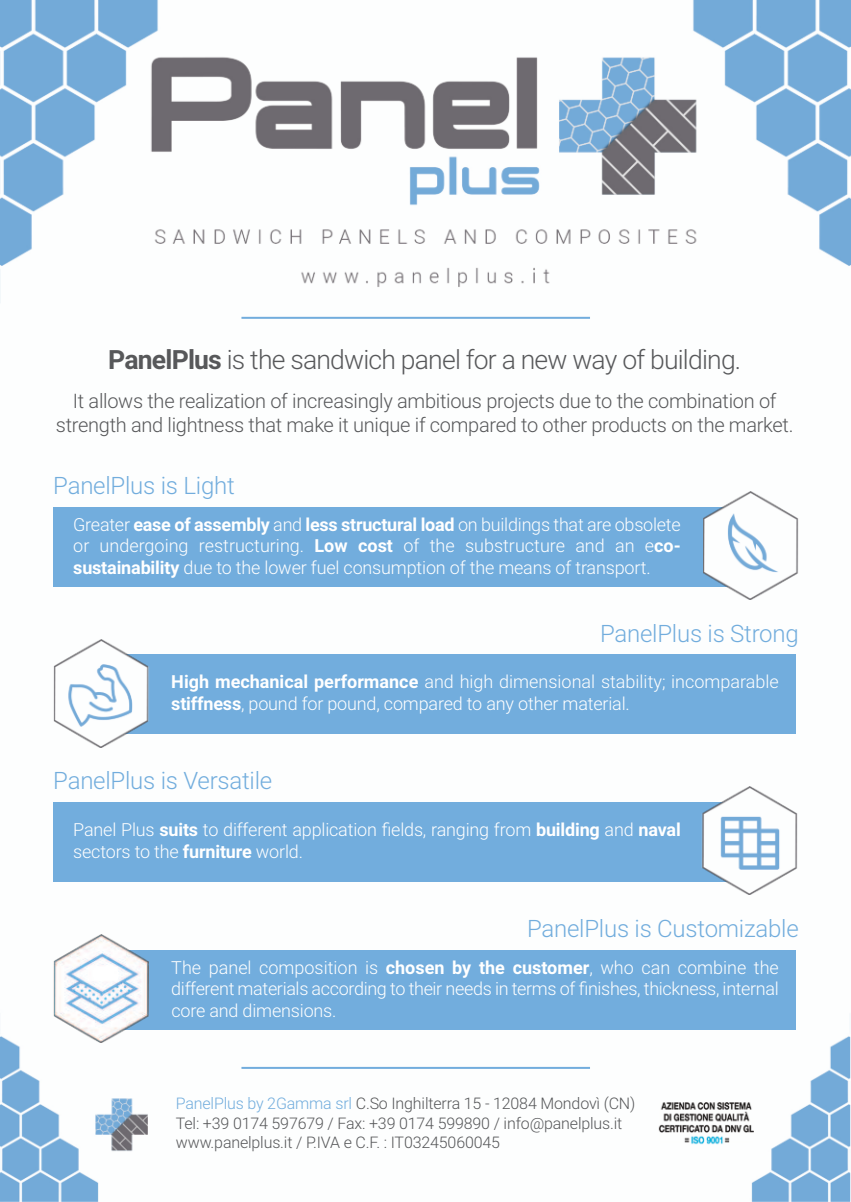
<style>
.page{position:relative;width:851px;height:1202px;background:#fff}
.page>*{position:absolute;margin:0;border:0;box-sizing:border-box;transform-origin:0 0}
.t1{font:300 26.6px "Roboto";letter-spacing:-.03em;color:#57585a}
.t2{font:300 24px "Roboto";letter-spacing:-.01em;color:#72addd}
.t3{font:300 20px/24px "Roboto";letter-spacing:-.015em;color:#57585a;text-align:center}
.t4{font:300 18px/21.6px "Roboto";letter-spacing:-.01em;color:#fff;text-align:justify}
.t5{font:300 16px/19.2px "Roboto";letter-spacing:-.01em;color:#57585a}
.s1{font-weight:700}
.s2{color:#72addd}
</style>
<div class="page">
<img style="left:0;top:0;width:850px;height:1202px">
<div style="left:53px;top:507px;width:707px;height:79px;background:#72addd"></div>
<img style="left:703px;top:492px;width:103px;height:108px">
<div style="left:92px;top:655px;width:704px;height:79px;background:#72addd"></div>
<img style="left:50px;top:639px;width:108px;height:108px">
<div style="left:53px;top:802px;width:707px;height:80px;background:#72addd"></div>
<img style="left:699px;top:787px;width:107px;height:108px">
<div style="left:92px;top:950px;width:704px;height:79px;background:#72addd"></div>
<img style="left:50px;top:934px;width:99px;height:108px">
<hr style="left:241px;top:317px;width:349px;height:2px;background:#72addd">
<hr style="left:241px;top:1067px;width:349px;height:2px;background:#72addd">
<h1 class="t1" style="left:108px;top:345px;width:634px"><span class="s1">PanelPlus</span> is the sandwich panel for a new way of building.</h1>
<p class="t3" style="left:56px;top:389px;width:738px">It allows the realization of increasingly ambitious projects due to the combination of strength and lightness that make it unique if compared to other products on the market.</p>
<h2 class="t2" style="left:53px;top:472px;width:183px">PanelPlus is Light</h2>
<p class="t4" style="left:73px;top:514px;width:609px">Greater <span class="s1">ease of assembly</span> and <span class="s1">less structural load</span> on buildings that are obsolete or undergoing restructuring. <span class="s1">Low cost</span> of the substructure and an e<span class="s1">co&shy;sustainability</span> due to the lower fuel consumption of the means of transport.</p>
<h2 class="t2" style="left:600px;top:619px;width:200px">PanelPlus is Strong</h2>
<p class="t4" style="left:171px;top:671px;width:609px"><span class="s1">High mechanical performance</span> and high dimensional stability; incomparable <span class="s1">stiffness</span>, pound for pound, compared to any other material.</p>
<h2 class="t2" style="left:53px;top:767px;width:220px">PanelPlus is Versatile</h2>
<p class="t4" style="left:73px;top:819px;width:609px">Panel Plus <span class="s1">suits</span> to different application fields, ranging from <span class="s1">building</span> and <span class="s1">naval </span>sectors to the <span class="s1">furniture</span> world.</p>
<h2 class="t2" style="left:527px;top:915px;width:273px">PanelPlus is Customizable</h2>
<p class="t4" style="left:171px;top:956px;width:609px">The panel composition is <span class="s1">chosen by the customer</span>, who can combine the different materials according to their needs in terms of finishes, thickness, internal core and dimensions.</p>
<p class="t5" style="left:176px;top:1094px;width:461px"><span class="s2">PanelPlus by 2Gamma srl</span> C.So Inghilterra 15 - 12084 Mondovì (CN)<br>Tel: +39 0174 597679 / Fax: +39 0174 599890 / info@panelplus.it www.panelplus.it / P.IVA e C.F. : IT03245060045</p>
</div>
